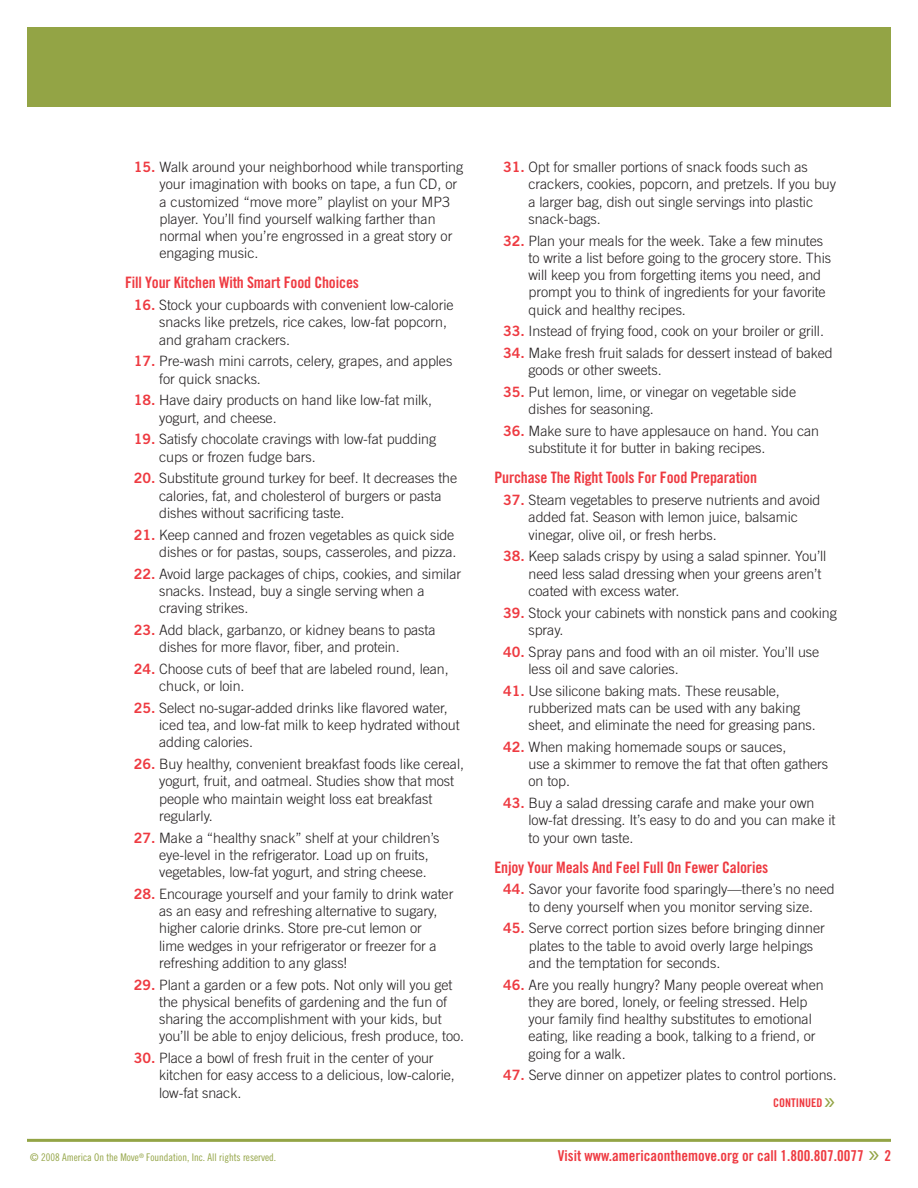
<style>
.page{position:relative;width:918px;height:1188px;background:#fff}
.page>*{position:absolute;margin:0;border:0;box-sizing:border-box;transform-origin:0 0}
._3b_Bullet{font:28.5px "Trade Gothic Cond Eighteen";color:#93a445}
._2c_Subhead_2{font:15.75px "Trade Gothic Bold Cond Twenty";letter-spacing:-.01em;color:#ee3a41}
.t1{font:15px "Trade Gothic Bold Cond Twenty";color:#ee3a41}
.t2{font:300 14.25px/17.2px "Trade Gothic";letter-spacing:-.005em;color:#231f20}
._3b_Bullet-2{font:12px "Trade Gothic Bold Cond Twenty";color:#ee3a41}
.t3{font:10.5px "Trade Gothic Cond Eighteen";color:#93a445}
.s1{font-family:"Trade Gothic Bold Two";font-weight:400;color:#fff}
.s2{font-family:"Trade Gothic Bold Two";font-weight:400;color:#ee3a41}
.s3{font-family:"Trade Gothic Cond Eighteen";font-size:28.5px;color:#93a445}
</style>
<div class="page">
<hr style="left:27px;top:1139px;width:864px;height:3px;background:#93a445">
<div style="left:27px;top:27px;width:864px;height:79px;background:#93a445"></div>
<p class="t2" style="left:160px;top:158px;width:305px;text-indent:-34px"><span class="s1">0</span><span class="s2">15.</span> Walk around your neighborhood while transporting your imagination with books on tape, a fun CD, or a customized “move more” playlist on your MP3 player. You’ll find yourself walking farther than normal when you’re engrossed in a great story or engaging music.</p>
<p class="_2c_Subhead_2" style="left:125px;top:273px;width:235px">Fill Your Kitchen With Smart Food Choices</p>
<p class="t2" style="left:159px;top:296px;width:296px;text-indent:-34px"><span class="s1">0</span><span class="s2">16.</span> Stock your cupboards with convenient low-calorie snacks like pretzels, rice cakes, low-fat popcorn, and graham crackers.</p>
<p class="t2" style="left:159px;top:353px;width:295px;text-indent:-34px"><span class="s1">0</span><span class="s2">17.</span> Pre-wash mini carrots, celery, grapes, and apples for quick snacks.</p>
<p class="t2" style="left:159px;top:392px;width:275px;text-indent:-34px"><span class="s1">0</span><span class="s2">18.</span> Have dairy products on hand like low-fat milk, yogurt, and cheese.</p>
<p class="t2" style="left:159px;top:431px;width:279px;text-indent:-34px"><span class="s1">0</span><span class="s2">19.</span> Satisfy chocolate cravings with low-fat pudding cups or frozen fudge bars.</p>
<p class="t2" style="left:159px;top:470px;width:300px;text-indent:-34px"><span class="s1">0</span><span class="s2">20.</span> Substitute ground turkey for beef. It decreases the calories, fat, and cholesterol of burgers or pasta dishes without sacrificing taste.</p>
<p class="t2" style="left:125px;top:526px;width:333px;text-align:right"><span class="s1">0</span><span class="s2">21.</span> Keep canned and frozen vegetables as quick side dishes or for pastas, soups, casseroles, and pizza.</p>
<p class="t2" style="left:159px;top:565px;width:304px;text-indent:-34px"><span class="s1">0</span><span class="s2">22.</span> Avoid large packages of chips, cookies, and similar snacks. Instead, buy a single serving when a craving strikes.</p>
<p class="t2" style="left:125px;top:621px;width:312px;text-align:center"><span class="s1">0</span><span class="s2">23.</span> Add black, garbanzo, or kidney beans to pasta dishes for more flavor, fiber, and protein.</p>
<p class="t2" style="left:159px;top:660px;width:291px;text-indent:-34px"><span class="s1">0</span><span class="s2">24.</span> Choose cuts of beef that are labeled round, lean, chuck, or loin.</p>
<p class="t2" style="left:159px;top:699px;width:302px;text-indent:-34px"><span class="s1">0</span><span class="s2">25.</span> Select no-sugar-added drinks like flavored water, iced tea, and low-fat milk to keep hydrated without adding calories.</p>
<p class="t2" style="left:159px;top:755px;width:306px;text-indent:-34px"><span class="s1">0</span><span class="s2">26.</span> Buy healthy, convenient breakfast foods like cereal, yogurt, fruit, and oatmeal. Studies show that most people who maintain weight loss eat breakfast regularly.</p>
<p class="t2" style="left:159px;top:829px;width:282px;text-indent:-34px"><span class="s1">0</span><span class="s2">27.</span> Make a “healthy snack” shelf at your children’s eye-level in the refrigerator. Load up on fruits, vegetables, low-fat yogurt, and string cheese.</p>
<p class="t2" style="left:159px;top:885px;width:296px;text-indent:-34px"><span class="s1">0</span><span class="s2">28.</span> Encourage yourself and your family to drink water as an easy and refreshing alternative to sugary, higher calorie drinks. Store pre-cut lemon or<br>lime wedges in your refrigerator or freezer for a refreshing addition to any glass!</p>
<p class="t2" style="left:159px;top:976px;width:307px;text-indent:-34px"><span class="s1">0</span><span class="s2">29.</span> Plant a garden or a few pots. Not only will you get the physical benefits of gardening and the fun of sharing the accomplishment with your kids, but you’ll be able to enjoy delicious, fresh produce, too.</p>
<p class="t2" style="left:159px;top:1049px;width:297px;text-indent:-34px"><span class="s1">0</span><span class="s2">30.</span> Place a bowl of fresh fruit in the center of your kitchen for easy access to a delicious, low-calorie, low-fat snack.</p>
<p class="t2" style="left:529px;top:158px;width:309px;text-indent:-34px"><span class="s1">0</span><span class="s2">31.</span> Opt for smaller portions of snack foods such as crackers, cookies, popcorn, and pretzels. If you buy a larger bag, dish out single servings into plastic snack-bags.</p>
<p class="t2" style="left:529px;top:232px;width:304px;text-indent:-34px"><span class="s1">0</span><span class="s2">32.</span> Plan your meals for the week. Take a few minutes to write a list before going to the grocery store. This will keep you from forgetting items you need, and prompt you to think of ingredients for your favorite quick and healthy recipes.</p>
<p class="t2" style="left:494px;top:323px;width:331px"><span class="s1">0</span><span class="s2">33.</span> Instead of frying food, cook on your broiler or grill.</p>
<p class="t2" style="left:529px;top:344px;width:306px;text-indent:-34px"><span class="s1">0</span><span class="s2">34.</span> Make fresh fruit salads for dessert instead of baked goods or other sweets.</p>
<p class="t2" style="left:529px;top:383px;width:269px;text-indent:-34px"><span class="s1">0</span><span class="s2">35.</span> Put lemon, lime, or vinegar on vegetable side dishes for seasoning.</p>
<p class="t2" style="left:529px;top:422px;width:292px;text-indent:-34px"><span class="s1">0</span><span class="s2">36.</span> Make sure to have applesauce on hand. You can substitute it for butter in baking recipes.</p>
<p class="_2c_Subhead_2" style="left:494px;top:468px;width:264px">Purchase The Right Tools For Food Preparation</p>
<p class="t2" style="left:529px;top:491px;width:293px;text-indent:-34px"><span class="s1">0</span><span class="s2">37.</span> Steam vegetables to preserve nutrients and avoid added fat. Season with lemon juice, balsamic vinegar, olive oil, or fresh herbs.</p>
<p class="t2" style="left:529px;top:548px;width:299px;text-indent:-34px"><span class="s1">0</span><span class="s2">38.</span> Keep salads crispy by using a salad spinner. You’ll need less salad dressing when your greens aren’t coated with excess water.</p>
<p class="t2" style="left:529px;top:604px;width:310px;text-indent:-34px"><span class="s1">0</span><span class="s2">39.</span> Stock your cabinets with nonstick pans and cooking spray.</p>
<p class="t2" style="left:529px;top:643px;width:292px;text-indent:-34px"><span class="s1">0</span><span class="s2">40.</span> Spray pans and food with an oil mister. You’ll use less oil and save calories.</p>
<p class="t2" style="left:529px;top:682px;width:289px;text-indent:-34px"><span class="s1">0</span><span class="s2">41.</span> Use silicone baking mats. These reusable, rubberized mats can be used with any baking sheet, and eliminate the need for greasing pans.</p>
<p class="t2" style="left:529px;top:738px;width:301px;text-indent:-34px"><span class="s1">0</span><span class="s2">42.</span> When making homemade soups or sauces,<br>use a skimmer to remove the fat that often gathers on top.</p>
<p class="t2" style="left:529px;top:794px;width:308px;text-indent:-34px"><span class="s1">0</span><span class="s2">43.</span> Buy a salad dressing carafe and make your own low-fat dressing. It’s easy to do and you can make it to your own taste.</p>
<p class="_2c_Subhead_2" style="left:494px;top:858px;width:275px">Enjoy Your Meals And Feel Full On Fewer Calories</p>
<p class="t2" style="left:529px;top:881px;width:307px;text-indent:-34px"><span class="s1">0</span><span class="s2">44.</span> Savor your favorite food sparingly—there’s no need to deny yourself when you monitor serving size.</p>
<p class="t2" style="left:529px;top:920px;width:298px;text-indent:-34px"><span class="s1">0</span><span class="s2">45.</span> Serve correct portion sizes before bringing dinner plates to the table to avoid overly large helpings and the temptation for seconds.</p>
<p class="t2" style="left:529px;top:976px;width:297px;text-indent:-34px"><span class="s1">0</span><span class="s2">46.</span> Are you really hungry? Many people overeat when they are bored, lonely, or feeling stressed. Help your family find healthy substitutes to emotional eating, like reading a book, talking to a friend, or going for a walk.</p>
<p class="t2" style="left:494px;top:1067px;width:344px"><span class="s1">0</span><span class="s2">47.</span> Serve dinner on appetizer plates to control portions.</p>
<p class="_3b_Bullet-2" style="left:773px;top:1095px;width:51px">Continued</p>
<p class="_3b_Bullet" style="left:823px;top:1083px;width:16px">»</p>
<p class="t3" style="left:30px;top:1151px;width:247px">© 2008 America On the Move<sup>®</sup> Foundation, Inc. All rights reserved.</p>
<p class="t1" style="left:558px;top:1147px;width:335px">Visit www.americaonthemove.org or call 1.800.807.0077 <span class="s3">»</span> 2</p>
</div>
